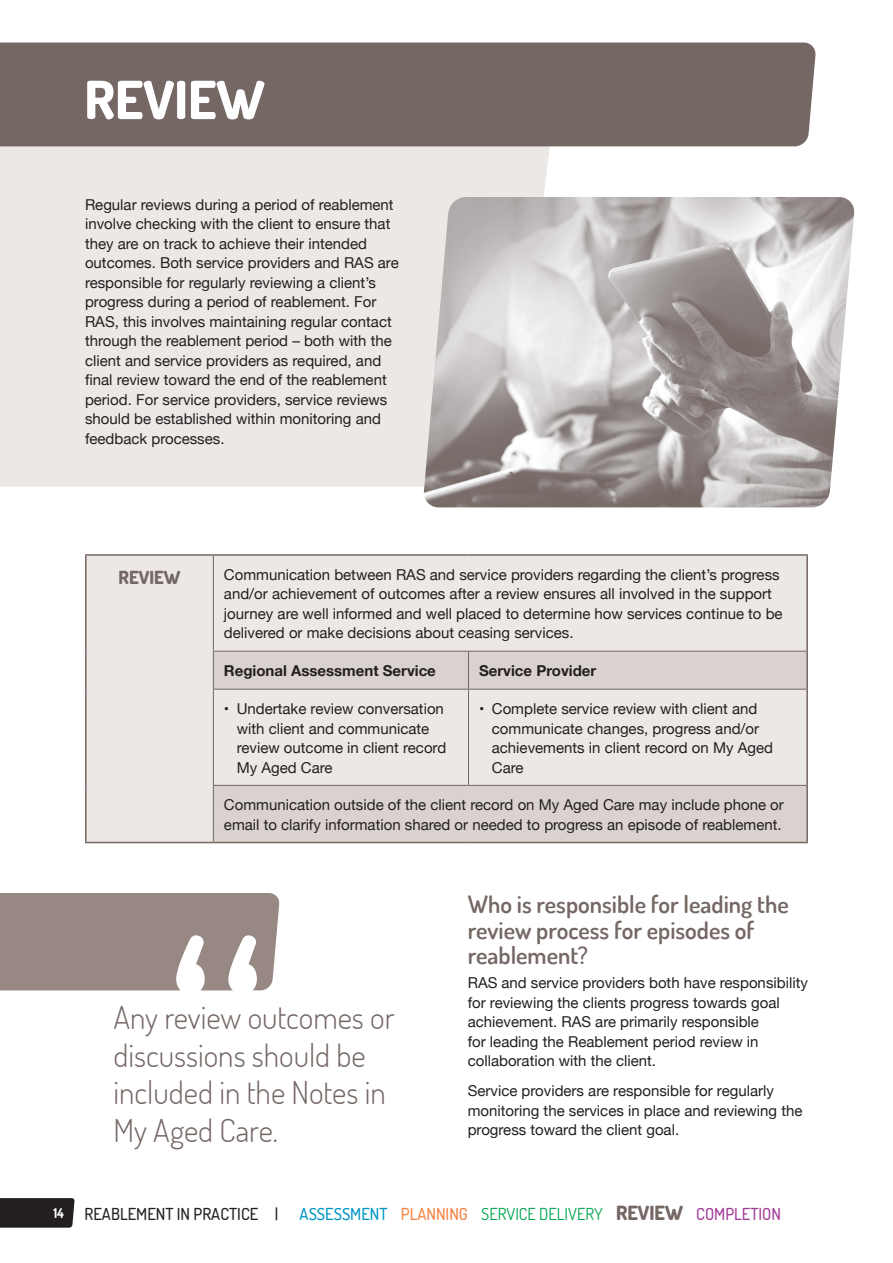
<style>
.page{position:relative;width:893px;height:1263px;background:#fff}
.page>*{position:absolute;margin:0;border:0;box-sizing:border-box;transform-origin:0 0}
.t1{font:800 52.5px "Dosis";color:#fff}
.t2{font:300 31.5px/37.8px "Dosis";color:#746764}
.t3{font:600 24px/25.5px "Dosis";color:#746764}
.t4{font:800 18px "Dosis";color:#746764}
.t5{font:16.5px "Dosis";color:#00a54f}
.t6{font:500 16.5px "Dosis";color:#231f20}
.t7{font:15px/19.5px "Helvetica Neue";color:#231f20}
.t8{font:700 15px "Helvetica Neue";color:#231f20}
.s1{font-weight:700;font-size:13.5px;color:#fff}
.s2{font-weight:500;color:#0096c2}
.s3{font-weight:500;color:#f58345}
.s4{font-weight:800;font-size:19.5px;color:#746764}
.s5{font-weight:500;color:#a13d96}
</style>
<div class="page">
<svg style="left:0;top:1198px;width:75px;height:30px"></svg>
<div style="left:0;top:146px;width:553px;height:341px;background:#ebe8e6"></div>
<div style="left:0;top:43px;width:816px;height:103px;background:#746764"></div>
<img style="left:423px;top:197px;width:432px;height:310px">
<div style="left:87px;top:556px;width:719px;height:286px;background:#ebe8e6"></div>
<svg style="left:214px;top:652px;width:592px;height:190px;fill:#dbd6d4"></svg>
<hr style="left:85px;top:554px;width:128px;height:2px;background:#746764">
<hr style="left:85px;top:556px;width:2px;height:95px;background:#746764">
<hr style="left:85px;top:651px;width:2px;height:38px;background:#746764">
<hr style="left:85px;top:689px;width:2px;height:96px;background:#746764">
<hr style="left:85px;top:785px;width:2px;height:57px;background:#746764">
<hr style="left:85px;top:842px;width:128px;height:1px;background:#746764">
<hr style="left:213px;top:554px;width:255px;height:2px;background:#746764">
<hr style="left:468px;top:554px;width:340px;height:2px;background:#746764">
<hr style="left:806px;top:556px;width:2px;height:95px;background:#746764">
<hr style="left:806px;top:651px;width:2px;height:38px;background:#746764">
<hr style="left:806px;top:689px;width:2px;height:96px;background:#746764">
<hr style="left:213px;top:556px;width:1px;height:95px;background:#746764">
<hr style="left:213px;top:651px;width:255px;height:1px;background:#746764">
<hr style="left:213px;top:651px;width:1px;height:38px;background:#746764">
<hr style="left:468px;top:651px;width:338px;height:1px;background:#746764">
<hr style="left:468px;top:651px;width:1px;height:38px;background:#746764">
<hr style="left:213px;top:689px;width:255px;height:1px;background:#746764">
<hr style="left:213px;top:689px;width:1px;height:96px;background:#746764">
<hr style="left:468px;top:689px;width:338px;height:1px;background:#746764">
<hr style="left:468px;top:689px;width:1px;height:96px;background:#746764">
<hr style="left:213px;top:785px;width:255px;height:1px;background:#746764">
<hr style="left:213px;top:786px;width:1px;height:56px;background:#746764">
<hr style="left:468px;top:785px;width:340px;height:1px;background:#746764">
<hr style="left:806px;top:786px;width:2px;height:56px;background:#746764">
<hr style="left:213px;top:842px;width:255px;height:1px;background:#746764">
<hr style="left:468px;top:842px;width:340px;height:1px;background:#746764">
<svg style="left:0;top:893px;width:280px;height:98px"></svg>
<h1 class="t1" style="left:84px;top:66px;width:182px">REVIEW</h1>
<p class="t7" style="left:85px;top:196px;width:315px">Regular reviews during a period of reablement involve checking with the client to ensure that they are on track to achieve their intended outcomes. Both service providers and RAS are responsible for regularly reviewing a client’s progress during a period of reablement. For RAS, this involves maintaining regular contact through the reablement period – both with the client and service providers as required, and final review toward the end of the reablement period. For service providers, service reviews should be established within monitoring and feedback processes.</p>
<p class="t4" style="left:119px;top:566px;width:63px">REVIEW</p>
<p class="t7" style="left:224px;top:566px;width:560px">Communication between RAS and service providers regarding the client’s progress and/or achievement of outcomes after a review ensures all involved in the support journey are well informed and well placed to determine how services continue to be delivered or make decisions about ceasing services.</p>
<p class="t8" style="left:224px;top:659px;width:213px">Regional Assessment Service</p>
<p class="t8" style="left:479px;top:659px;width:119px">Service Provider</p>
<p class="t7" style="left:237px;top:700px;width:211px;text-indent:-13px">• Undertake review conversation with client and communicate review outcome in client record<br>My Aged Care</p>
<p class="t7" style="left:492px;top:700px;width:283px;text-indent:-13px">• Complete service review with client and communicate changes, progress and/or achievements in client record on My Aged<br>Care</p>
<p class="t7" style="left:224px;top:796px;width:561px">Communication outside of the client record on My Aged Care may include phone or email to clarify information shared or needed to progress an episode of reablement.</p>
<h2 class="t2" style="left:113px;top:997px;width:283px">Any review outcomes or discussions should be included in the Notes in<br>My Aged Care.</h2>
<h3 class="t3" style="left:468px;top:891px;width:322px">Who is responsible for leading the review process for episodes of reablement?</h3>
<p class="t7" style="left:468px;top:974px;width:342px">RAS and service providers both have responsibility for reviewing the clients progress towards goal achievement. RAS are primarily responsible<br>for leading the Reablement period review in collaboration with the client.</p>
<p class="t7" style="left:468px;top:1082px;width:336px">Service providers are responsible for regularly monitoring the services in place and reviewing the progress toward the client goal.</p>
<p class="t6" style="left:53px;top:1204px;width:226px"><span class="s1">14</span> REABLEMENT IN PRACTICE |</p>
<p class="t5" style="left:300px;top:1203px;width:483px"><span class="s2">ASSESSMENT</span> <span class="s3">PLANNING</span> SERVICE DELIVERY <span class="s4">REVIEW</span> <span class="s5">COMPLETION</span></p>
</div>
